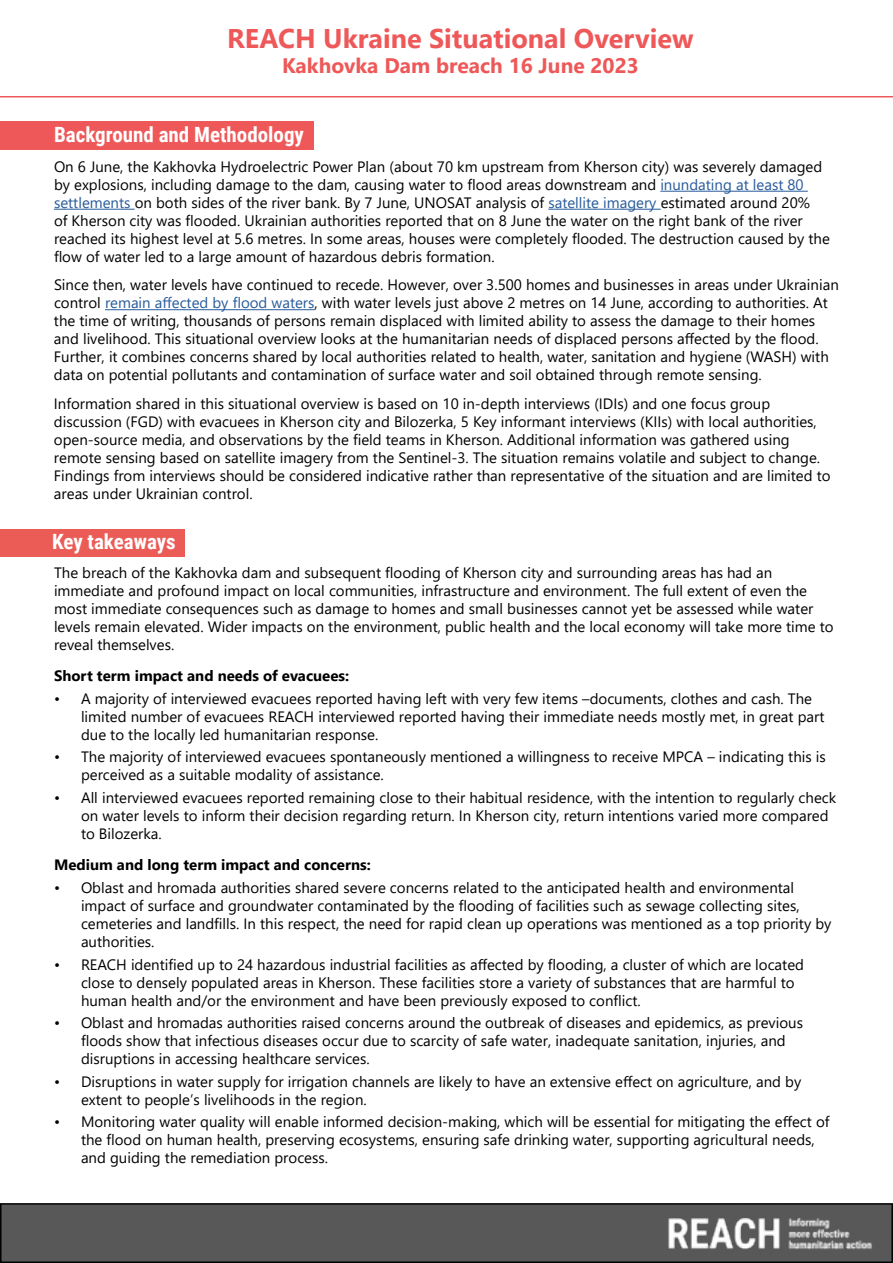
<style>
.page{position:relative;width:893px;height:1263px;background:#fff}
.page>*{position:absolute;margin:0;border:0;box-sizing:border-box;transform-origin:0 0}
.t1{font:700 27px "Segoe UI";color:#ee5859}
.t2{font:700 21px "Roboto Condensed";color:#fff}
.t3{font:700 21px "Segoe UI";color:#ee5859}
.t4{font:15px/18px "Segoe UI";color:#000}
.t5{font:700 15px "Segoe UI";color:#000}
.s1{color:#275b9b}
</style>
<div class="page">
<div style="left:1px;top:1204px;width:891px;height:58px;background:#585858"></div>
<img style="left:668px;top:1218px;width:204px;height:32px">
<div style="left:0;top:1203px;width:893px;height:60px;border:2px solid #000"></div>
<hr style="left:0;top:96px;width:893px;height:1px;background:#ee5858">
<div style="left:0;top:121px;width:314px;height:28px;background:#ee5859"></div>
<hr style="left:660px;top:191px;width:148px;height:1px;background:#275b9b">
<hr style="left:54px;top:209px;width:81px;height:1px;background:#275b9b">
<hr style="left:548px;top:209px;width:113px;height:1px;background:#275b9b">
<hr style="left:105px;top:309px;width:209px;height:1px;background:#275b9b">
<div style="left:0;top:530px;width:185px;height:27px;background:#eb5c57"></div>
<h1 class="t1" style="left:227px;top:13px;width:468px">REACH Ukraine Situational Overview</h1>
<h2 class="t3" style="left:282px;top:46px;width:358px">Kakhovka Dam breach 16 June 2023</h2>
<h2 class="t2" style="left:54px;top:120px;width:251px">Background and Methodology</h2>
<p class="t4" style="left:54px;top:156px;width:777px">On 6 June, the Kakhovka Hydroelectric Power Plan (about 70 km upstream from Kherson city) was severely damaged by explosions, including damage to the dam, causing water to flood areas downstream and <span class="s1">inundating at least 80 settlements</span> on both sides of the river bank. By 7 June, UNOSAT analysis of <span class="s1">satellite imagery</span> estimated around 20%<br>of Kherson city was flooded. Ukrainian authorities reported that on 8 June the water on the right bank of the river reached its highest level at 5.6 metres. In some areas, houses were completely flooded. The destruction caused by the flow of water led to a large amount of hazardous debris formation.</p>
<p class="t4" style="left:54px;top:275px;width:786px">Since then, water levels have continued to recede. However, over 3.500 homes and businesses in areas under Ukrainian control <span class="s1">remain affected by flood waters</span>, with water levels just above 2 metres on 14 June, according to authorities. At the time of writing, thousands of persons remain displaced with limited ability to assess the damage to their homes and livelihood. This situational overview looks at the humanitarian needs of displaced persons affected by the flood.<br>Further, it combines concerns shared by local authorities related to health, water, sanitation and hygiene (WASH) with data on potential pollutants and contamination of surface water and soil obtained through remote sensing.</p>
<p class="t4" style="left:54px;top:393px;width:778px">Information shared in this situational overview is based on 10 in-depth interviews (IDIs) and one focus group discussion (FGD) with evacuees in Kherson city and Bilozerka, 5 Key informant interviews (KIIs) with local authorities, open-source media, and observations by the field teams in Kherson. Additional information was gathered using remote sensing based on satellite imagery from the Sentinel-3. The situation remains volatile and subject to change.<br>Findings from interviews should be considered indicative rather than representative of the situation and are limited to areas under Ukrainian control.</p>
<h2 class="t2" style="left:52px;top:527px;width:125px">Key takeaways</h2>
<p class="t4" style="left:54px;top:562px;width:781px">The breach of the Kakhovka dam and subsequent flooding of Kherson city and surrounding areas has had an immediate and profound impact on local communities, infrastructure and environment. The full extent of even the most immediate consequences such as damage to homes and small businesses cannot yet be assessed while water levels remain elevated. Wider impacts on the environment, public health and the local economy will take more time to reveal themselves.</p>
<p class="t5" style="left:54px;top:662px;width:297px">Short term impact and needs of evacuees:</p>
<p class="t4" style="left:81px;top:688px;width:745px;text-indent:-27px">• A majority of interviewed evacuees reported having left with very few items –documents, clothes and cash. The limited number of evacuees REACH interviewed reported having their immediate needs mostly met, in great part due to the locally led humanitarian response.</p>
<p class="t4" style="left:81px;top:747px;width:746px;text-indent:-27px">• The majority of interviewed evacuees spontaneously mentioned a willingness to receive MPCA – indicating this is perceived as a suitable modality of assistance.</p>
<p class="t4" style="left:81px;top:787px;width:757px;text-indent:-27px">• All interviewed evacuees reported remaining close to their habitual residence, with the intention to regularly check on water levels to inform their decision regarding return. In Kherson city, return intentions varied more compared to Bilozerka.</p>
<p class="t5" style="left:54px;top:851px;width:318px">Medium and long term impact and concerns:</p>
<p class="t4" style="left:81px;top:877px;width:752px;text-indent:-27px">• Oblast and hromada authorities shared severe concerns related to the anticipated health and environmental impact of surface and groundwater contaminated by the flooding of facilities such as sewage collecting sites, cemeteries and landfills. In this respect, the need for rapid clean up operations was mentioned as a top priority by authorities.</p>
<p class="t4" style="left:81px;top:954px;width:724px;text-indent:-27px">• REACH identified up to 24 hazardous industrial facilities as affected by flooding, a cluster of which are located close to densely populated areas in Kherson. These facilities store a variety of substances that are harmful to human health and/or the environment and have been previously exposed to conflict.</p>
<p class="t4" style="left:81px;top:1012px;width:723px;text-indent:-27px">• Oblast and hromadas authorities raised concerns around the outbreak of diseases and epidemics, as previous floods show that infectious diseases occur due to scarcity of safe water, inadequate sanitation, injuries, and disruptions in accessing healthcare services.</p>
<p class="t4" style="left:81px;top:1071px;width:722px;text-indent:-27px">• Disruptions in water supply for irrigation channels are likely to have an extensive effect on agriculture, and by extent to people’s livelihoods in the region.</p>
<p class="t4" style="left:81px;top:1111px;width:750px;text-indent:-27px">• Monitoring water quality will enable informed decision-making, which will be essential for mitigating the effect of the flood on human health, preserving ecosystems, ensuring safe drinking water, supporting agricultural needs, and guiding the remediation process.</p>
</div>
